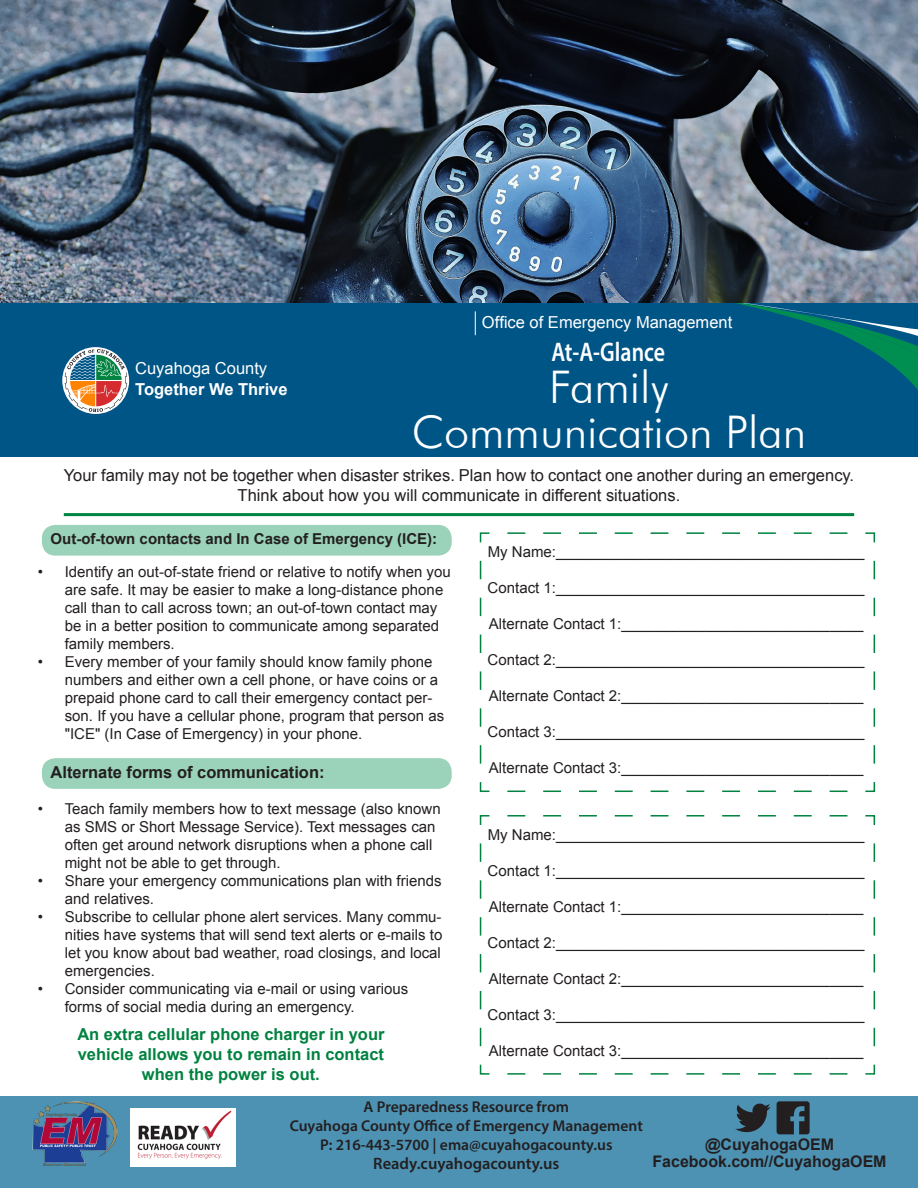
<style>
.page{position:relative;width:918px;height:1188px;background:#fff}
.page>*{position:absolute;margin:0;border:0;box-sizing:border-box;transform-origin:0 0}
.t1{font:300 45px "Futura BT";color:#fff}
.t2{font:600 27px "Myriad Pro";color:#fff;scale:.81 1}
.t3{font:16.5px/19.8px "Arial";color:#231f20;text-align:center}
.t4{font:700 16.5px/19.8px "Arial";color:#008240;text-align:center}
.t5{font:16.5px "Arial";color:#fff}
.t6{font:700 16.5px "Arial";color:#231f20}
.t7{font:600 16.5px "Myriad Pro";color:#231f20}
.t8{font:700 16.5px "Arial";color:#fff}
.t9{font:700 15.9px "Arial";color:#231f20}
.t10{font:600 15.6px "Myriad Pro";color:#231f20}
.t11{font:15px/18px "Arial";color:#231f20}
.t12{font:700 15px "Arial";color:#231f20}
</style>
<div class="page">
<div style="left:0;top:300px;width:918px;height:157px;background:#005587"></div>
<svg style="left:720px;top:302px;width:198px;height:88px"></svg>
<svg style="left:62px;top:347px;width:67px;height:67px"></svg>
<svg style="left:65px;top:349px;width:62px;height:63px"></svg>
<svg style="left:475px;top:311px;width:1px;height:24px"></svg>
<hr style="left:64px;top:513px;width:790px;height:3px;background:#008240">
<img style="left:0;top:0;width:918px;height:302px">
<div style="left:42px;top:525px;width:410px;height:31px;background:#9ad2ba;border-radius:14px"></div>
<div style="left:42px;top:758px;width:410px;height:31px;background:#9ad2ba;border-radius:14px"></div>
<svg style="left:479px;top:532px;width:397px;height:260px"></svg>
<svg style="left:479px;top:815px;width:397px;height:260px"></svg>
<div style="left:0;top:1096px;width:918px;height:92px;background:#4d92b3"></div>
<img style="left:131px;top:1109px;width:105px;height:57px">
<img style="left:32px;top:1101px;width:85px;height:66px">
<svg style="left:777px;top:1101px;width:33px;height:33px"></svg>
<svg style="left:735px;top:1103px;width:36px;height:29px"></svg>
<p class="t5" style="left:135px;top:357px;width:134px">Cuyahoga County</p>
<p class="t8" style="left:135px;top:378px;width:154px">Together We Thrive</p>
<p class="t5" style="left:482px;top:311px;width:252px">Office of Emergency Management</p>
<p class="t2" style="left:551px;top:334px;width:142px">At-A-Glance</p>
<p class="t1" style="left:549px;top:360px;width:121px">Family</p>
<p class="t1" style="left:412px;top:405px;width:396px">Communication Plan</p>
<p class="t3" style="left:64px;top:466px;width:792px">Your family may not be together when disaster strikes. Plan how to contact one another during an emergency.<br>Think about how you will communicate in different situations.</p>
<p class="t12" style="left:51px;top:529px;width:388px">Out-of-town contacts and In Case of Emergency (ICE):</p>
<p class="t11" style="left:488px;top:543px;width:378px">My Name:_____________________________________</p>
<p class="t11" style="left:488px;top:579px;width:378px">Contact 1:_____________________________________</p>
<p class="t11" style="left:489px;top:615px;width:376px">Alternate Contact 1:_____________________________</p>
<p class="t11" style="left:488px;top:651px;width:378px">Contact 2:_____________________________________</p>
<p class="t11" style="left:489px;top:687px;width:376px">Alternate Contact 2:_____________________________</p>
<p class="t11" style="left:488px;top:723px;width:378px">Contact 3:_____________________________________</p>
<p class="t11" style="left:489px;top:759px;width:376px">Alternate Contact 3:_____________________________</p>
<p class="t11" style="left:65px;top:563px;width:388px;text-indent:-27px">• Identify an out-of-state friend or relative to notify when you are safe. It may be easier to make a long-distance phone call than to call across town; an out-of-town contact may be in a better position to communicate among separated family members.</p>
<p class="t11" style="left:65px;top:653px;width:381px;text-indent:-27px">• Every member of your family should know family phone numbers and either own a cell phone, or have coins or a prepaid phone card to call their emergency contact per&shy;son. If you have a cellular phone, program that person as "ICE" (In Case of Emergency) in your phone.</p>
<p class="t6" style="left:51px;top:761px;width:276px">Alternate forms of communication:</p>
<p class="t11" style="left:65px;top:800px;width:377px;text-indent:-27px">• Teach family members how to text message (also known as SMS or Short Message Service). Text messages can often get around network disruptions when a phone call might not be able to get through.</p>
<p class="t11" style="left:65px;top:872px;width:378px;text-indent:-27px">• Share your emergency communications plan with friends and relatives.</p>
<p class="t11" style="left:65px;top:908px;width:379px;text-align:justify;text-indent:-27px">• Subscribe to cellular phone alert services. Many commu&shy;nities have systems that will send text alerts or e-mails to let you know about bad weather, road closings, and local emergencies.</p>
<p class="t11" style="left:65px;top:980px;width:345px;text-indent:-27px">• Consider communicating via e-mail or using various forms of social media during an emergency.</p>
<p class="t4" style="left:77px;top:1025px;width:309px">An extra cellular phone charger in your vehicle allows you to remain in contact when the power is out.</p>
<p class="t11" style="left:488px;top:826px;width:378px">My Name:_____________________________________</p>
<p class="t11" style="left:488px;top:862px;width:378px">Contact 1:_____________________________________</p>
<p class="t11" style="left:489px;top:898px;width:376px">Alternate Contact 1:_____________________________</p>
<p class="t11" style="left:488px;top:934px;width:378px">Contact 2:_____________________________________</p>
<p class="t11" style="left:489px;top:970px;width:376px">Alternate Contact 2:_____________________________</p>
<p class="t11" style="left:488px;top:1006px;width:378px">Contact 3:_____________________________________</p>
<p class="t11" style="left:489px;top:1042px;width:376px">Alternate Contact 3:_____________________________</p>
<p class="t10" style="left:364px;top:1097px;width:207px">A Preparedness Resource from</p>
<p class="t10" style="left:290px;top:1116px;width:355px">Cuyahoga County Office of Emergency Management</p>
<p class="t10" style="left:320px;top:1134px;width:294px">P: 216-443-5700 | ema@cuyahogacounty.us</p>
<p class="t7" style="left:373px;top:1153px;width:188px">Ready.cuyahogacounty.us</p>
<p class="t9" style="left:653px;top:1151px;width:236px">Facebook.com//CuyahogaOEM</p>
<p class="t9" style="left:705px;top:1134px;width:131px">@CuyahogaOEM</p>
</div>
